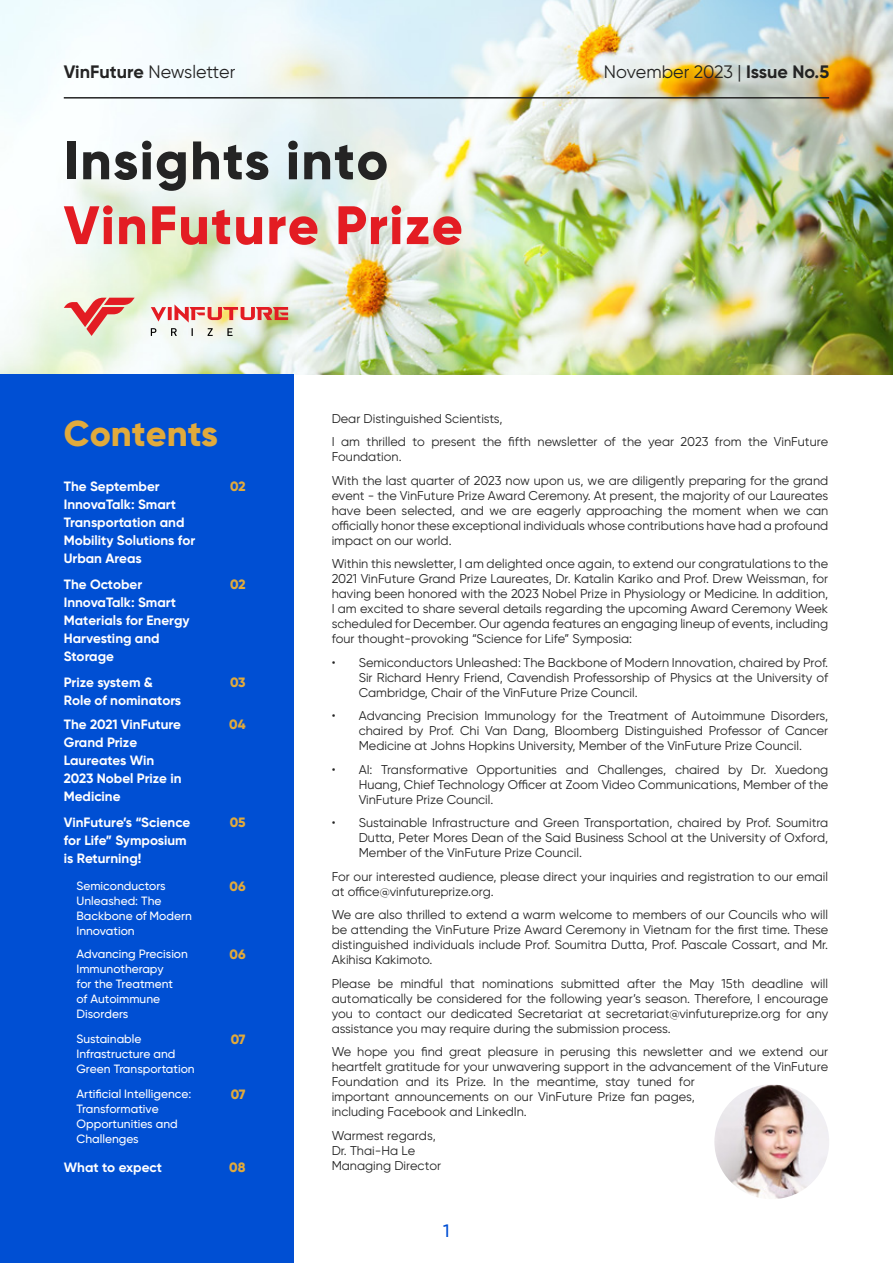
<style>
.page{position:relative;width:893px;height:1263px;background:#fff}
.page>*{position:absolute;margin:0;border:0;box-sizing:border-box;transform-origin:0 0}
.t1{font:54px "SVN Gilroy X Bold";letter-spacing:.025em;color:#e31c23}
.t2{font:54px "SVN Gilroy X Bold";letter-spacing:.025em;color:#242424}
.t3{font:36px "SVN Gilroy X Bold";color:#e1aa3c}
.t4{font:18px "SVN Gilroy";color:#242424}
.t5{font:500 18px "SVN Gilroy";color:#004fd3}
.t6{font:700 13.5px/18px "SVN Gilroy";color:#fff}
.t7{font:13.5px "SVN Gilroy X Bold";letter-spacing:-.015em;color:#e1aa3c}
.t8{font:12.75px/15px "SVN Gilroy";color:#242424;text-align:justify}
.t9{font:500 12px/15px "SVN Gilroy";color:#fff}
.s1{font-weight:700}
</style>
<div class="page">
<img style="left:0;top:0;width:893px;height:374px">
<hr style="left:64px;top:97px;width:765px;height:2px;background:#242424">
<div style="left:0;top:374px;width:293px;height:889px;background:#004fd3"></div>
<img style="left:714px;top:1084px;width:115px;height:115px;border-radius:57px">
<svg style="left:151px;top:304px;width:137px;height:32px"></svg>
<svg style="left:64px;top:298px;width:71px;height:38px;background:#e5a99c"></svg>
<h3 class="t4" style="left:64px;top:59px;width:173px"><span class="s1">VinFuture</span> Newsletter</h3>
<h1 class="t2" style="left:64px;top:121px;width:326px">Insights into</h1>
<h1 class="t1" style="left:64px;top:186px;width:401px">VinFuture Prize</h1>
<h3 class="t4" style="left:604px;top:59px;width:227px">November 2023 | <span class="s1">Issue No.5</span></h3>
<h2 class="t3" style="left:64px;top:406px;width:156px">Contents</h2>
<p class="t8" style="left:332px;top:406px;width:498px;line-height:23.5px">Dear Distinguished Scientists,<br>I am thrilled to present the fifth newsletter of the year 2023 from the VinFuture</p>
<p class="t8" style="left:332px;top:444px;width:498px;line-height:23.5px">Foundation.<br>With the last quarter of 2023 now upon us, we are diligently preparing for the grand</p>
<p class="t8" style="left:332px;top:487px;width:498px">event - the VinFuture Prize Award Ceremony. At present, the majority of our Laureates have been selected, and we are eagerly approaching the moment when we can officially honor these exceptional individuals whose contributions have had a profound impact on our world.</p>
<p class="t8" style="left:332px;top:555px;width:498px">Within this newsletter, I am delighted once again, to extend our congratulations to the 2021 VinFuture Grand Prize Laureates, Dr. Katalin Kariko and Prof. Drew Weissman, for having been honored with the 2023 Nobel Prize in Physiology or Medicine. In addition, I am excited to share several details regarding the upcoming Award Ceremony Week scheduled for December. Our agenda features an engaging lineup of events, including four thought-provoking “Science for Life” Symposia:</p>
<p class="t8" style="left:359px;top:654px;width:471px;text-indent:-27px">• Semiconductors Unleashed: The Backbone of Modern Innovation, chaired by Prof.<br>Sir Richard Henry Friend, Cavendish Professorship of Physics at the University of Cambridge, Chair of the VinFuture Prize Council.</p>
<p class="t8" style="left:359px;top:707px;width:471px;text-indent:-27px">• Advancing Precision Immunology for the Treatment of Autoimmune Disorders, chaired by Prof. Chi Van Dang, Bloomberg Distinguished Professor of Cancer Medicine at Johns Hopkins University, Member of the VinFuture Prize Council.</p>
<p class="t8" style="left:359px;top:761px;width:471px;text-indent:-27px">• AI: Transformative Opportunities and Challenges, chaired by Dr. Xuedong Huang, Chief Technology Officer at Zoom Video Communications, Member of the VinFuture Prize Council.</p>
<p class="t8" style="left:359px;top:814px;width:471px;text-indent:-27px">• Sustainable Infrastructure and Green Transportation, chaired by Prof. Soumitra Dutta, Peter Mores Dean of the Said Business School at the University of Oxford, Member of the VinFuture Prize Council.</p>
<p class="t8" style="left:332px;top:868px;width:498px">For our interested audience, please direct your inquiries and registration to our email at office@vinfutureprize.org.</p>
<p class="t8" style="left:332px;top:906px;width:498px">We are also thrilled to extend a warm welcome to members of our Councils who will be attending the VinFuture Prize Award Ceremony in Vietnam for the first time. These distinguished individuals include Prof. Soumitra Dutta, Prof. Pascale Cossart, and Mr.<br>Akihisa Kakimoto.</p>
<p class="t8" style="left:332px;top:975px;width:498px">Please be mindful that nominations submitted after the May 15th deadline will automatically be considered for the following year’s season. Therefore, I encourage you to contact our dedicated Secretariat at secretariat@vinfutureprize.org for any assistance you may require during the submission process.</p>
<p class="t8" style="left:332px;top:1043px;width:498px;text-align:left">We hope you find great pleasure in perusing this newsletter and we extend our heartfelt gratitude for your unwavering support in the advancement of the VinFuture Foundation and its Prize. In the meantime, stay tuned for<br>important announcements on our VinFuture Prize fan pages,<br>including Facebook and LinkedIn.</p>
<p class="t8" style="left:332px;top:1127px;width:111px;text-align:left">Warmest regards,<br>Dr. Thai-Ha Le<br>Managing Director</p>
<p class="t7" style="left:230px;top:477px;width:17px">02</p>
<p class="t6" style="left:64px;top:477px;width:133px">The September<br>InnovaTalk: Smart<br>Transportation and<br>Mobility Solutions for<br>Urban Areas</p>
<p class="t6" style="left:64px;top:575px;width:127px">The October<br>InnovaTalk: Smart<br>Materials for Energy<br>Harvesting and<br>Storage</p>
<p class="t7" style="left:230px;top:574px;width:17px">02</p>
<p class="t6" style="left:64px;top:672px;width:119px">Prize system &amp;<br>Role of nominators</p>
<p class="t6" style="left:64px;top:715px;width:119px">The 2021 VinFuture<br>Grand Prize<br>Laureates Win<br>2023 Nobel Prize in<br>Medicine</p>
<p class="t6" style="left:64px;top:813px;width:128px">VinFuture’s “Science for Life” Symposium is Returning!</p>
<p class="t7" style="left:230px;top:672px;width:17px">03</p>
<p class="t7" style="left:229px;top:715px;width:18px">04</p>
<p class="t7" style="left:230px;top:813px;width:17px">05</p>
<p class="t9" style="left:77px;top:877px;width:117px">Semiconductors<br>Unleashed: The<br>Backbone of Modern<br>Innovation</p>
<p class="t7" style="left:229px;top:876px;width:18px">06</p>
<p class="t7" style="left:229px;top:944px;width:18px">06</p>
<p class="t9" style="left:77px;top:945px;width:113px">Advancing Precision<br>Immunotherapy<br>for the Treatment<br>of Autoimmune<br>Disorders</p>
<p class="t9" style="left:77px;top:1030px;width:120px">Sustainable<br>Infrastructure and<br>Green Transportation</p>
<p class="t7" style="left:231px;top:1029px;width:16px">07</p>
<p class="t9" style="left:77px;top:1086px;width:116px">Artificial Intelligence:<br>Transformative<br>Opportunities and<br>Challenges</p>
<p class="t6" style="left:64px;top:1157px;width:100px">What to expect</p>
<p class="t7" style="left:231px;top:1085px;width:16px">07</p>
<p class="t7" style="left:229px;top:1157px;width:18px">08</p>
<h3 class="t5" style="left:443px;top:1218px;width:8px">1</h3>
</div>
